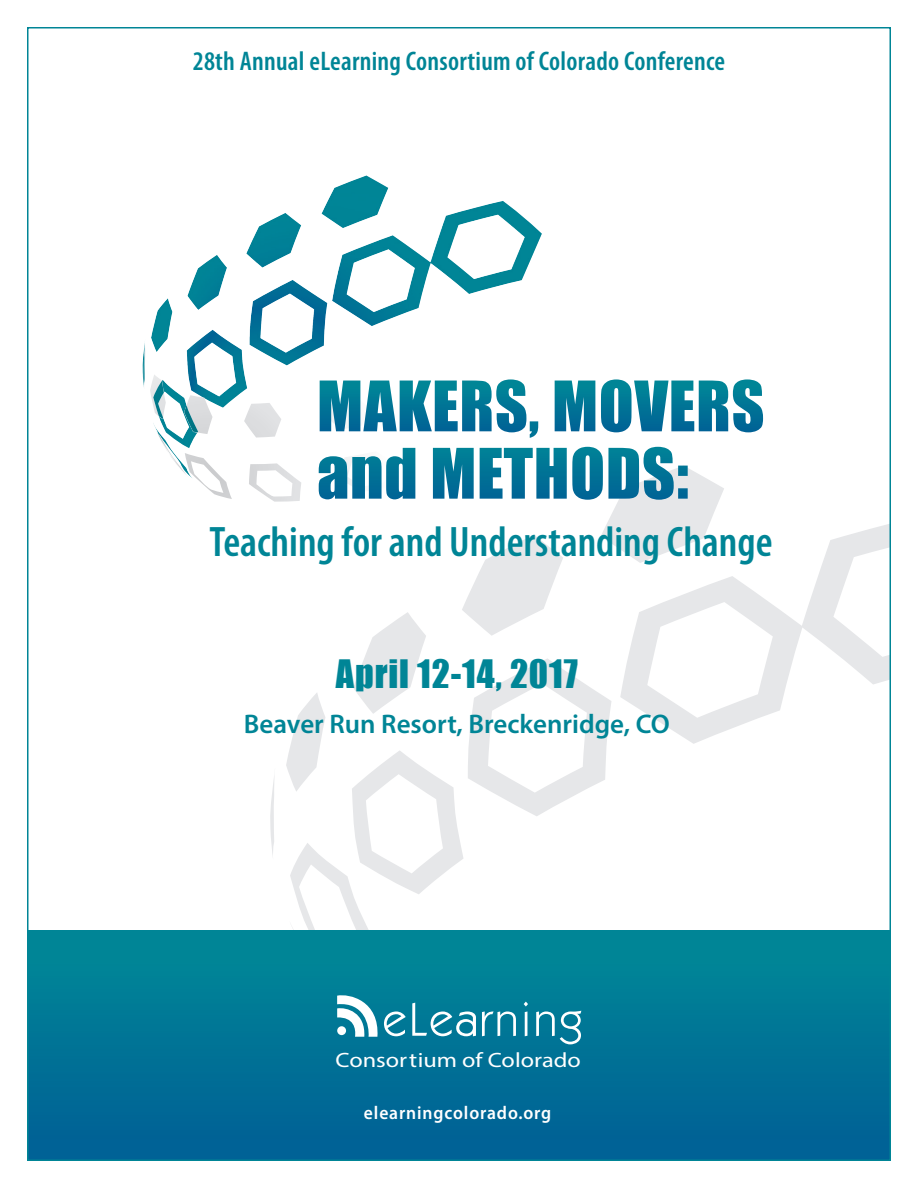
<style>
.page{position:relative;width:918px;height:1188px;background:#fff}
.page>*{position:absolute;margin:0;border:0;box-sizing:border-box;transform-origin:0 0}
.t1{font:600 condensed 42.9px "Myriad Pro";color:#008596}
.t2{font:36px "Impact";letter-spacing:.025em;color:#008596}
.t3{font:600 condensed 27px "Myriad Pro";letter-spacing:.01em;color:#008596}
.t4{font:600 27px "Myriad Pro";color:#008596}
.t5{font:20.85px "Myriad Pro";color:#fff;scale:1.17 1}
.t6{font:600 18.6px "Myriad Pro";letter-spacing:.05em;color:#fff;scale:.95 1}
</style>
<div class="page">
<svg style="left:270px;top:502px;width:618px;height:429px"></svg>
<div style="left:27px;top:931px;width:863px;height:230px;background:linear-gradient(to bottom,#008996,#005f95)"></div>
<svg style="left:412px;top:1003px;width:64px;height:33px"></svg>
<svg style="left:482px;top:1012px;width:34px;height:24px"></svg>
<svg style="left:524px;top:1002px;width:4px;height:34px"></svg>
<svg style="left:536px;top:1011px;width:45px;height:33px"></svg>
<svg style="left:337px;top:993px;width:69px;height:44px"></svg>
<img style="left:142px;top:176px;width:400px;height:211px">
<svg style="left:144px;top:343px;width:619px;height:159px"></svg>
<p class="t3" style="left:193px;top:46px;width:534px">28th Annual eLearning Consortium of Colorado Conference</p>
<h1 class="t1" style="left:210px;top:519px;width:565px">Teaching for and Understanding Change</h1>
<h2 class="t2" style="left:336px;top:646px;width:243px">April 12-14, 2017</h2>
<p class="t4" style="left:244px;top:707px;width:427px">Beaver Run Resort, Breckenridge, CO</p>
<p class="t5" style="left:336px;top:1047px;width:211px">Consortium of Colorado</p>
<p class="t6" style="left:364px;top:1101px;width:199px">elearningcolorado.org</p>
</div>
